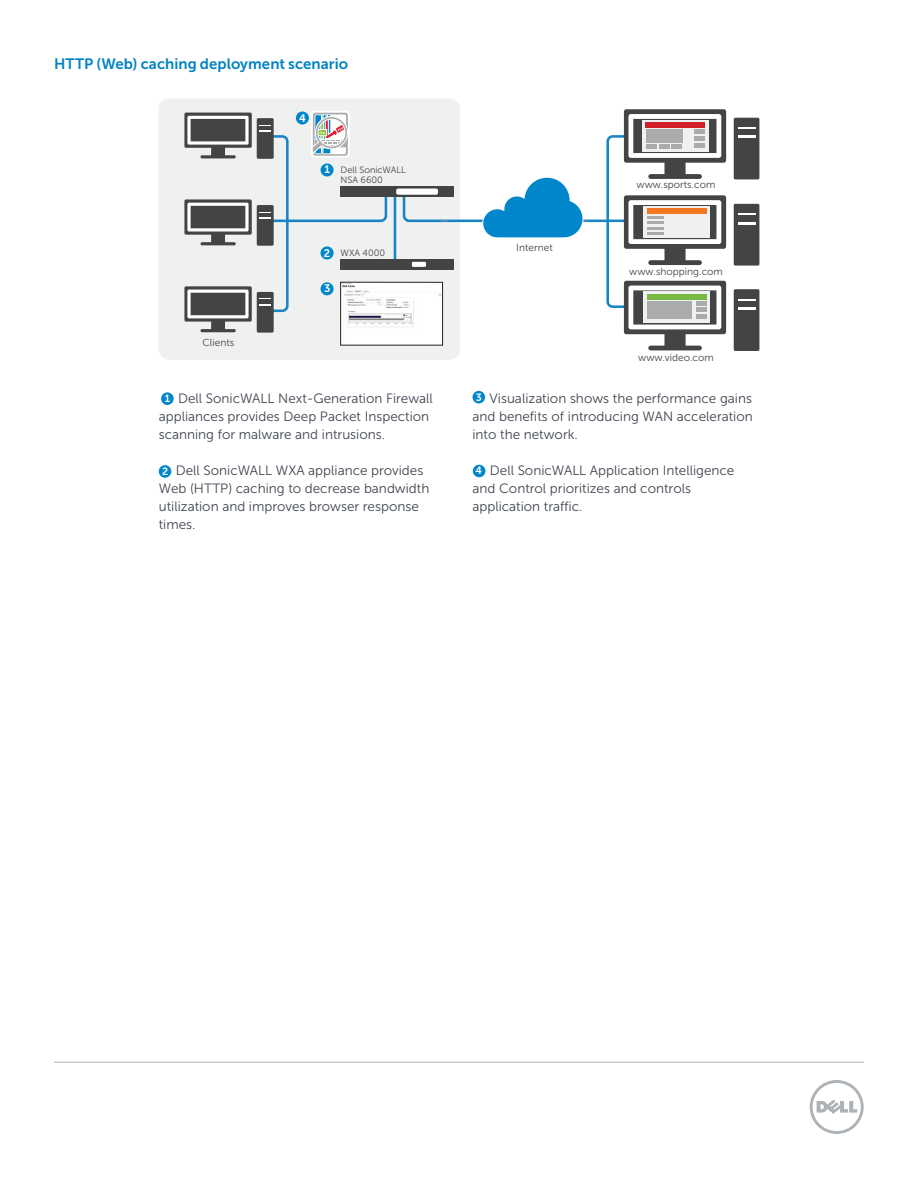
<style>
.page{position:relative;width:918px;height:1188px;background:#fff}
.page>*{position:absolute;margin:0;border:0;box-sizing:border-box;transform-origin:0 0}
.Paragraph_Head{font:15px "Museo Sans For Dell 700";letter-spacing:.005em;color:#0082c5}
.Body_copy_Dell_Dark{font:13.5px/18px "Museo Sans For Dell 300";color:#3e444f}
.t1{font:10.95px "Museo Sans For Dell 700";color:#fff}
.MAIN_-_Product_Pictu{font:10.5px "Museo Sans For Dell 700";color:#fff}
.t2{font:10.2px "Museo Sans For Dell 300";color:#434444}
.t3{font:9.15px/10.2px "Museo Sans For Dell 300";color:#434444}
</style>
<div class="page">
<hr style="left:54px;top:1062px;width:810px;height:1px;background:#aeb3b8">
<svg style="left:810px;top:1080px;width:54px;height:54px"></svg>
<div style="left:161px;top:392px;width:13px;height:13px;background:#0087cb;border-radius:50%"></div>
<div style="left:159px;top:465px;width:12px;height:13px;background:#0087cb;border-radius:50%"></div>
<div style="left:473px;top:391px;width:12px;height:12px;background:#0087cb;border-radius:50%"></div>
<div style="left:473px;top:465px;width:12px;height:12px;background:#0087cb;border-radius:50%"></div>
<div style="left:159px;top:98px;width:301px;height:262px;background:#eff0f0;border-radius:10px"></div>
<svg style="left:311px;top:111px;width:39px;height:46px"></svg>
<hr style="left:394px;top:192px;width:2px;height:73px;background:#1784c3">
<hr style="left:568px;top:220px;width:69px;height:2px;background:#1784c3">
<img style="left:344px;top:284px;width:97px;height:59px">
<div style="left:341px;top:282px;width:102px;height:63px;border:1px solid #231f20"></div>
<div style="left:296px;top:112px;width:13px;height:13px;background:#0087cb;border-radius:50%"></div>
<div style="left:257px;top:118px;width:17px;height:41px;background:#434444;border-radius:2px"></div>
<svg style="left:184px;top:113px;width:68px;height:45px"></svg>
<div style="left:257px;top:292px;width:17px;height:41px;background:#434444;border-radius:2px"></div>
<svg style="left:184px;top:286px;width:68px;height:46px"></svg>
<div style="left:734px;top:118px;width:25px;height:61px;background:#434444;border-radius:2px"></div>
<svg style="left:738px;top:136px;width:17px;height:2px"></svg>
<svg style="left:738px;top:128px;width:17px;height:1px"></svg>
<div style="left:734px;top:204px;width:25px;height:62px;background:#434444;border-radius:2px"></div>
<svg style="left:738px;top:222px;width:17px;height:2px"></svg>
<svg style="left:738px;top:214px;width:17px;height:1px"></svg>
<div style="left:734px;top:289px;width:25px;height:62px;background:#434444;border-radius:2px"></div>
<hr style="left:738px;top:307px;width:17px;height:3px;background:#fff">
<svg style="left:738px;top:299px;width:17px;height:2px"></svg>
<div style="left:341px;top:186px;width:113px;height:11px;background:#434444"></div>
<div style="left:396px;top:189px;width:42px;height:6px;background:#fff;border-radius:2px"></div>
<div style="left:341px;top:259px;width:113px;height:11px;background:#434444"></div>
<div style="left:412px;top:262px;width:14px;height:5px;background:#fff"></div>
<svg style="left:605px;top:109px;width:121px;height:241px"></svg>
<hr style="left:647px;top:227px;width:17px;height:3px;background:#aaabab">
<hr style="left:647px;top:232px;width:17px;height:3px;background:#aaabab">
<div style="left:643px;top:292px;width:67px;height:31px;background:#eff0f0"></div>
<div style="left:647px;top:294px;width:60px;height:5px;background:#77b942"></div>
<div style="left:647px;top:301px;width:45px;height:18px;background:#aaabab"></div>
<div style="left:696px;top:301px;width:11px;height:5px;background:#aaabab"></div>
<div style="left:696px;top:307px;width:11px;height:5px;background:#aaabab"></div>
<div style="left:696px;top:314px;width:11px;height:5px;background:#aaabab"></div>
<div style="left:313px;top:113px;width:35px;height:43px;background:#aaabab;border-radius:3px"></div>
<div style="left:257px;top:205px;width:17px;height:41px;background:#434444;border-radius:2px"></div>
<svg style="left:260px;top:114px;width:128px;height:199px"></svg>
<svg style="left:184px;top:199px;width:68px;height:46px"></svg>
<svg style="left:402px;top:177px;width:186px;height:61px"></svg>
<p class="Paragraph_Head" style="left:54px;top:55px;width:296px">HTTP (Web) caching deployment scenario</p>
<p class="t2" style="left:202px;top:337px;width:33px">Clients</p>
<p class="t1" style="left:299px;top:112px;width:8px">4</p>
<p class="t1" style="left:324px;top:163px;width:7px">1</p>
<p class="t3" style="left:341px;top:164px;width:67px">Dell SonicWALL<br>NSA 6600</p>
<p class="t1" style="left:324px;top:247px;width:8px">2</p>
<p class="t1" style="left:324px;top:283px;width:8px">3</p>
<p class="t3" style="left:341px;top:248px;width:46px">WXA 4000</p>
<p class="Body_copy_Dell_Dark" style="left:159px;top:389px;width:276px;text-indent:19px">Dell SonicWALL Next-Generation Firewall appliances provides Deep Packet Inspection scanning for malware and intrusions.</p>
<p class="Body_copy_Dell_Dark" style="left:159px;top:461px;width:272px;text-indent:17px">Dell SonicWALL WXA appliance provides<br>Web (HTTP) caching to decrease bandwidth utilization and improves browser response times.</p>
<p class="MAIN_-_Product_Pictu" style="left:165px;top:393px;width:7px">1</p>
<p class="MAIN_-_Product_Pictu" style="left:162px;top:465px;width:8px">2</p>
<p class="t2" style="left:516px;top:242px;width:38px">Internet</p>
<p class="t2" style="left:637px;top:179px;width:80px">www.sports.com</p>
<p class="t2" style="left:629px;top:266px;width:95px">www.shopping.com</p>
<p class="t2" style="left:638px;top:352px;width:77px">www.video.com</p>
<p class="MAIN_-_Product_Pictu" style="left:476px;top:391px;width:8px">3</p>
<p class="Body_copy_Dell_Dark" style="left:472px;top:389px;width:282px;text-align:justify;text-indent:17px">Visualization shows the performance gains and benefits of introducing WAN acceleration into the network.</p>
<p class="Body_copy_Dell_Dark" style="left:472px;top:461px;width:263px;text-indent:17px">Dell SonicWALL Application Intelligence and Control prioritizes and controls application traffic.</p>
<p class="MAIN_-_Product_Pictu" style="left:476px;top:465px;width:8px">4</p>
</div>
